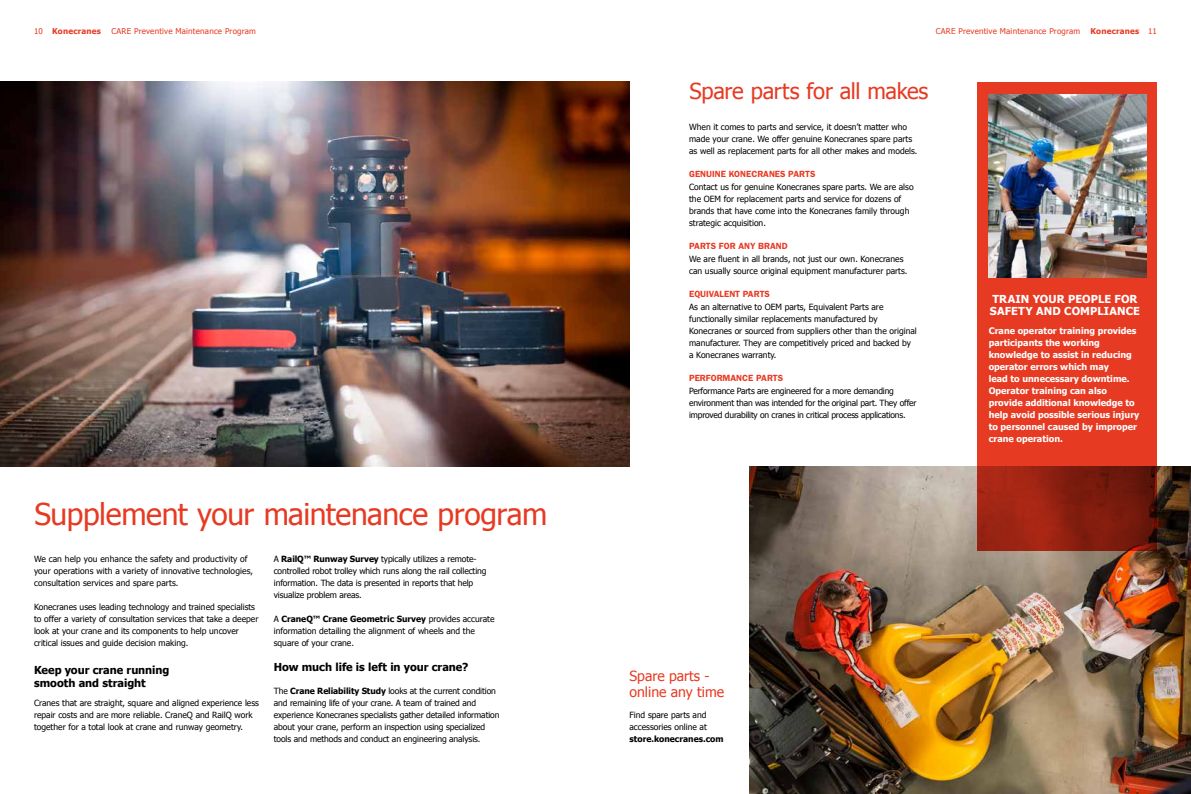
<style>
.page{position:relative;width:1191px;height:794px;background:#fff}
.page>*{position:absolute;margin:0;border:0;box-sizing:border-box;transform-origin:0 0}
.t1{font:30px "Tahoma";letter-spacing:-.015em;color:#e73a22}
.t2{font:22px "Tahoma";letter-spacing:-.01em;color:#e73a22}
.t3{font:14px/16px "Tahoma";color:#e73a22}
.t4{font:700 11px/12.5px "Tahoma";color:#000}
.t5{font:700 11px/12.5px "Tahoma";letter-spacing:.01em;color:#fff}
.t6{font:700 9px/12px "Tahoma";color:#fff}
.t7{font:600 9px "ITC Franklin Gothic Std";color:#e73a22}
.t8{font:8.5px/12px "Tahoma";color:#000}
.t9{font:8.5px/12px "Tahoma";letter-spacing:-.02em;color:#000}
.t10{font:700 8.5px "Tahoma";color:#000}
.t11{font:8px "Tahoma";letter-spacing:.025em;color:#e73a22}
.t12{font:700 8px "Tahoma";letter-spacing:.025em;color:#e73a22}
.s1{font-weight:400}
.s2{font-weight:700}
</style>
<div class="page">
<img style="left:0;top:82px;width:629px;height:384px">
<img style="left:749px;top:466px;width:442px;height:328px">
<svg style="left:977px;top:82px;width:180px;height:468px;background:#cc331d"></svg>
<img style="left:988px;top:94px;width:158px;height:183px">
<p class="t12" style="left:34px;top:25px;width:68px"><span class="s1">10</span> Konecranes</p>
<p class="t12" style="left:1090px;top:25px;width:68px">Konecranes <span class="s1">11</span></p>
<p class="t11" style="left:112px;top:26px;width:146px">CARE Preventive Maintenance Program</p>
<p class="t11" style="left:936px;top:26px;width:146px">CARE Preventive Maintenance Program</p>
<h1 class="t1" style="left:34px;top:494px;width:514px">Supplement your maintenance program</h1>
<p class="t8" style="left:34px;top:553px;width:221px">We can help you enhance the safety and productivity of your operations with a variety of innovative technologies, consultation services and spare parts.</p>
<p class="t8" style="left:34px;top:601px;width:226px">Konecranes uses leading technology and trained specialists to offer a variety of consultation services that take a deeper look at your crane and its components to help uncover critical issues and guide decision making.</p>
<p class="t4" style="left:34px;top:663px;width:137px">Keep your crane running smooth and straight</p>
<p class="t8" style="left:34px;top:697px;width:226px">Cranes that are straight, square and aligned experience less repair costs and are more reliable. CraneQ and RailQ work together for a total look at crane and runway geometry.</p>
<p class="t8" style="left:274px;top:553px;width:214px">A <span class="s2">RailQ™ Runway Survey</span> typically utilizes a remote&shy;controlled robot trolley which runs along the rail collecting information. The data is presented in reports that help visualize problem areas.</p>
<p class="t8" style="left:274px;top:613px;width:222px">A <span class="s2">CraneQ™ Crane Geometric Survey</span> provides accurate information detailing the alignment of wheels and the square of your crane.</p>
<p class="t4" style="left:274px;top:660px;width:196px">How much life is left in your crane?</p>
<p class="t8" style="left:274px;top:685px;width:227px">The <span class="s2">Crane Reliability Study</span> looks at the current condition and remaining life of your crane. A team of trained and experience Konecranes specialists gather detailed information about your crane, perform an inspection using specialized tools and methods and conduct an engineering analysis.</p>
<h2 class="t2" style="left:689px;top:76px;width:240px">Spare parts for all makes</h2>
<p class="t8" style="left:689px;top:121px;width:230px">When it comes to parts and service, it doesn’t matter who made your crane. We offer genuine Konecranes spare parts as well as replacement parts for all other makes and models.</p>
<p class="t7" style="left:689px;top:169px;width:128px">GENUINE KONECRANES PARTS</p>
<p class="t8" style="left:689px;top:181px;width:226px">Contact us for genuine Konecranes spare parts. We are also the OEM for replacement parts and service for dozens of brands that have come into the Konecranes family through strategic acquisition.</p>
<p class="t7" style="left:689px;top:241px;width:100px">PARTS FOR ANY BRAND</p>
<p class="t8" style="left:689px;top:253px;width:220px">We are fluent in all brands, not just our own. Konecranes can usually source original equipment manufacturer parts.</p>
<p class="t7" style="left:689px;top:289px;width:82px">EQUIVALENT PARTS</p>
<p class="t8" style="left:689px;top:301px;width:229px">As an alternative to OEM parts, Equivalent Parts are functionally similar replacements manufactured by Konecranes or sourced from suppliers other than the original manufacturer. They are competitively priced and backed by a Konecranes warranty.</p>
<p class="t7" style="left:689px;top:373px;width:96px">PERFORMANCE PARTS</p>
<p class="t9" style="left:689px;top:385px;width:229px">Performance Parts are engineered for a more demanding environment than was intended for the original part. They offer improved durability on cranes in critical process applications.</p>
<p class="t5" style="left:990px;top:291px;width:152px">TRAIN YOUR PEOPLE FOR<br>SAFETY AND COMPLIANCE</p>
<p class="t6" style="left:988px;top:324px;width:152px">Crane operator training provides participants the working knowledge to assist in reducing operator errors which may<br>lead to unnecessary downtime.<br>Operator training can also provide additional knowledge to help avoid possible serious injury to personnel caused by improper crane operation.</p>
<h3 class="t3" style="left:629px;top:667px;width:96px">Spare parts - online any time</h3>
<p class="t8" style="left:629px;top:709px;width:79px">Find spare parts and accessories online at</p>
<p class="t10" style="left:629px;top:733px;width:96px">store.konecranes.com</p>
</div>
